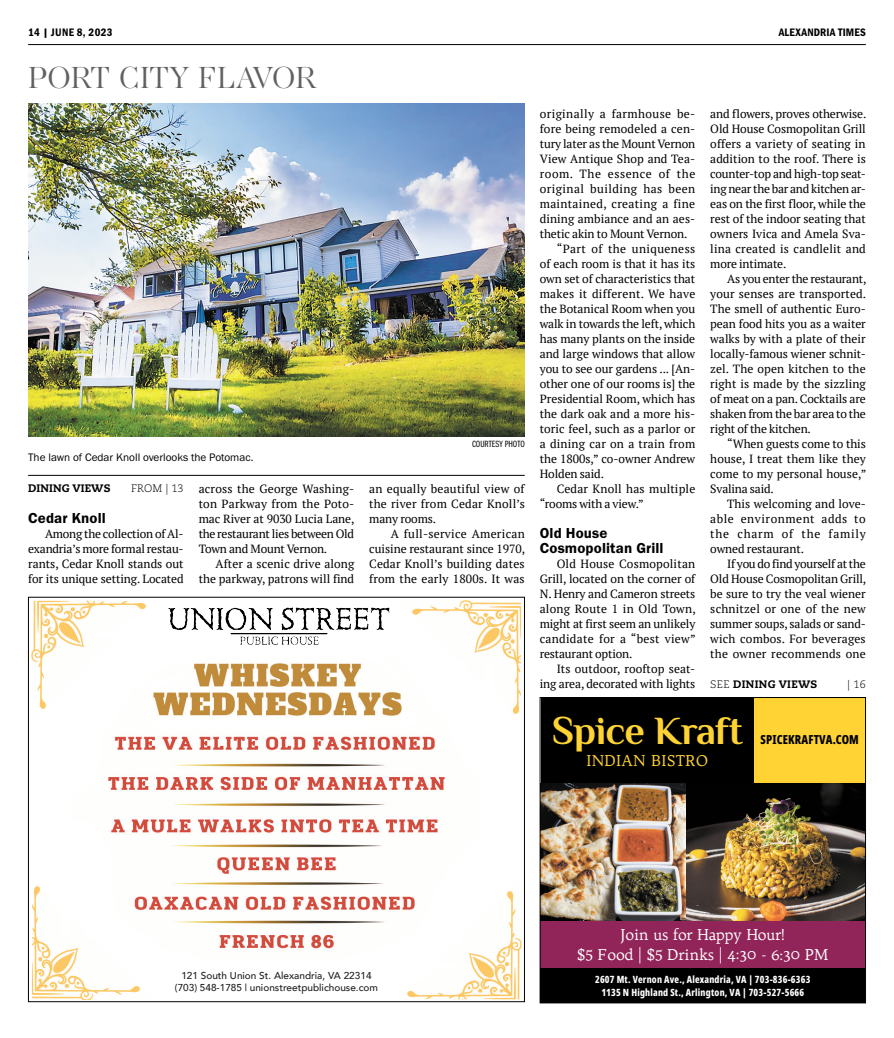
<style>
.page{position:relative;width:894px;height:1038px;background:#fff}
.page>*{position:absolute;margin:0;border:0;box-sizing:border-box;transform-origin:0 0}
.t1{font:700 40px "Philosopher";letter-spacing:-.02em;color:#fed333}
.t2{font:300 31.25px "AW Conqueror Std Didot";color:#616161}
.t3{font:15px/20px "Trykker";letter-spacing:-.01em;color:#fff;text-align:center}
.Article_Subhead{font:15px/15px "Franklin Gothic URW Dem";letter-spacing:.01em;color:#000}
.t4{font:15px "Trykker";letter-spacing:.02em;color:#fed333}
.t5{font:800 extra-condensed 12.5px "Noto Sans Display";letter-spacing:.01em;color:#000}
.Body_Copy__Serif__2{font:11.88px/15px "PT Serif";letter-spacing:.005em;color:#000;text-align:justify}
.Captions{font:11.25px "Franklin Gothic URW Boo";color:#000}
.t6{font:11.25px "Franklin Gothic URW Con Dem";letter-spacing:.025em;color:#000}
.t7{font:800 10.88px "Caecilia LT Std";letter-spacing:.01em;color:#000}
.t8{font:300 10.88px "Caecilia LT Std";letter-spacing:.01em;color:#000}
.t9{font:800 10.75px "Caecilia LT Std";letter-spacing:.03em;color:#000}
.t10{font:300 10.75px "Caecilia LT Std";color:#000}
.t11{font:800 extra-condensed 10px/13.8px "Noto Sans Display";letter-spacing:.02em;color:#fff;text-align:center}
.t12{font:500 10px/12.5px "Avenir";color:#212020;text-align:center}
.Photo_Credits{font:9.38px "Franklin Gothic URW Com Boo";letter-spacing:.005em;color:#000}
.s1{font-weight:300}
</style>
<div class="page">
<hr style="left:28px;top:44px;width:837px;height:1px;background:#000">
<img style="left:28px;top:103px;width:496px;height:333px">
<hr style="left:28px;top:475px;width:496px;height:1px;background:#000">
<img style="left:108px;top:663px;width:337px;height:286px">
<img style="left:31px;top:601px;width:122px;height:121px">
<img style="left:399px;top:600px;width:121px;height:122px">
<img style="left:399px;top:878px;width:122px;height:121px">
<img style="left:32px;top:878px;width:122px;height:122px">
<img style="left:168px;top:600px;width:237px;height:52px">
<img style="left:685px;top:783px;width:178px;height:138px">
<img style="left:541px;top:783px;width:144px;height:138px">
<div style="left:540px;top:967px;width:324px;height:36px;background:#000"></div>
<div style="left:540px;top:697px;width:214px;height:86px;background:#000"></div>
<div style="left:540px;top:921px;width:324px;height:46px;background:#912559"></div>
<div style="left:754px;top:697px;width:110px;height:86px;background:#fed333"></div>
<div style="left:539px;top:697px;width:326px;height:306px;border:1px solid #000"></div>
<p class="t6" style="left:28px;top:24px;width:86px">14 | JUNE 8, 2023</p>
<p class="t6" style="left:778px;top:24px;width:89px">ALEXANDRIA TIMES</p>
<p class="t2" style="left:28px;top:63px;width:290px">PORT CITY FLAVOR</p>
<p class="Captions" style="left:28px;top:450px;width:227px">The lawn of Cedar Knoll overlooks the Potomac.</p>
<p class="t7" style="left:28px;top:482px;width:84px">DINING VIEWS</p>
<p class="t8" style="left:131px;top:483px;width:54px">FROM | 13</p>
<p class="Article_Subhead" style="left:28px;top:510px;width:79px">Cedar Knoll</p>
<p class="Body_Copy__Serif__2" style="left:28px;top:526px;width:157px;text-indent:17px">Among the collection of Al&shy;exandria’s more formal restau&shy;rants, Cedar Knoll stands out for its unique setting. Located</p>
<p class="Body_Copy__Serif__2" style="left:198px;top:481px;width:157px">across the George Washing&shy;ton Parkway from the Poto&shy;mac River at 9030 Lucia Lane, the restaurant lies between Old Town and Mount Vernon.</p>
<p class="Body_Copy__Serif__2" style="left:198px;top:556px;width:157px;text-align:right">After a scenic drive along the parkway, patrons will find</p>
<p class="Photo_Credits" style="left:472px;top:438px;width:54px">COURTESY PHOTO</p>
<p class="Body_Copy__Serif__2" style="left:369px;top:481px;width:157px">an equally beautiful view of the river from Cedar Knoll’s many rooms.</p>
<p class="Body_Copy__Serif__2" style="left:369px;top:526px;width:157px;text-indent:22px">A full-service American cuisine restaurant since 1970, Cedar Knoll’s building dates from the early 1800s. It was</p>
<p class="Body_Copy__Serif__2" style="left:539px;top:106px;width:157px">originally a farmhouse be&shy;fore being remodeled a cen&shy;tury later as the Mount Vernon View Antique Shop and Tea&shy;room. The essence of the original building has been maintained, creating a fine dining ambiance and an aes&shy;thetic akin to Mount Vernon.</p>
<p class="Body_Copy__Serif__2" style="left:539px;top:241px;width:157px;text-indent:17px">“Part of the uniqueness of each room is that it has its own set of characteristics that makes it different. We have the Botanical Room when you walk in towards the left, which has many plants on the inside and large windows that allow you to see our gardens ... [An&shy;other one of our rooms is] the Presidential Room, which has the dark oak and a more his&shy;toric feel, such as a parlor or a dining car on a train from the 1800s,” co-owner Andrew Holden said.</p>
<p class="Body_Copy__Serif__2" style="left:539px;top:481px;width:157px;text-indent:17px">Cedar Knoll has multiple “rooms with a view.”</p>
<p class="Article_Subhead" style="left:539px;top:525px;width:125px">Old House<br>Cosmopolitan Grill</p>
<p class="Body_Copy__Serif__2" style="left:539px;top:556px;width:157px;text-indent:17px">Old House Cosmopolitan Grill, located on the corner of N. Henry and Cameron streets along Route 1 in Old Town, might at first seem an unlikely candidate for a “best view” restaurant option.</p>
<p class="Body_Copy__Serif__2" style="left:539px;top:661px;width:157px;text-align:right">Its outdoor, rooftop seat&shy;ing area, decorated with lights</p>
<p class="Body_Copy__Serif__2" style="left:710px;top:106px;width:157px">and flowers, proves otherwise.<br>Old House Cosmopolitan Grill offers a variety of seating in addition to the roof. There is counter-top and high-top seat&shy;ing near the bar and kitchen ar&shy;eas on the first floor, while the rest of the indoor seating that owners Ivica and Amela Sva&shy;lina created is candlelit and more intimate.</p>
<p class="Body_Copy__Serif__2" style="left:710px;top:271px;width:157px;text-indent:17px">As you enter the restaurant, your senses are transported.<br>The smell of authentic Euro&shy;pean food hits you as a waiter walks by with a plate of their locally-famous wiener schnit&shy;zel. The open kitchen to the right is made by the sizzling of meat on a pan. Cocktails are shaken from the bar area to the right of the kitchen.</p>
<p class="Body_Copy__Serif__2" style="left:710px;top:436px;width:157px;text-indent:17px">“When guests come to this house, I treat them like they come to my personal house,” Svalina said.</p>
<p class="Body_Copy__Serif__2" style="left:710px;top:496px;width:157px;text-indent:17px">This welcoming and love&shy;able environment adds to the charm of the family owned restaurant.</p>
<p class="Body_Copy__Serif__2" style="left:710px;top:556px;width:157px;text-indent:17px">If you do find yourself at the Old House Cosmopolitan Grill, be sure to try the veal wiener schnitzel or one of the new summer soups, salads or sand&shy;wich combos. For beverages the owner recommends one</p>
<p class="t9" style="left:710px;top:678px;width:109px"><span class="s1">SEE</span> DINING VIEWS</p>
<p class="t10" style="left:847px;top:678px;width:20px">| 16</p>
<p class="t1" style="left:551px;top:705px;width:193px">Spice Kraft</p>
<p class="t4" style="left:586px;top:751px;width:123px">INDIAN BISTRO</p>
<p class="t5" style="left:760px;top:730px;width:100px">SPICEKRAFTVA.COM</p>
<p class="t3" style="left:576px;top:924px;width:253px">Join us for Happy Hour!<br>$5 Food | $5 Drinks | 4:30 - 6:30 PM</p>
<p class="t12" style="left:175px;top:968px;width:204px">121 South Union St. Alexandria, VA 22314 (703) 548-1785 | unionstreetpublichouse.com</p>
<p class="t11" style="left:595px;top:972px;width:217px">2607 Mt. Vernon Ave., Alexandria, VA | 703-836-6363<br>1135 N Highland St., Arlington, VA | 703-527-5666</p>
</div>
